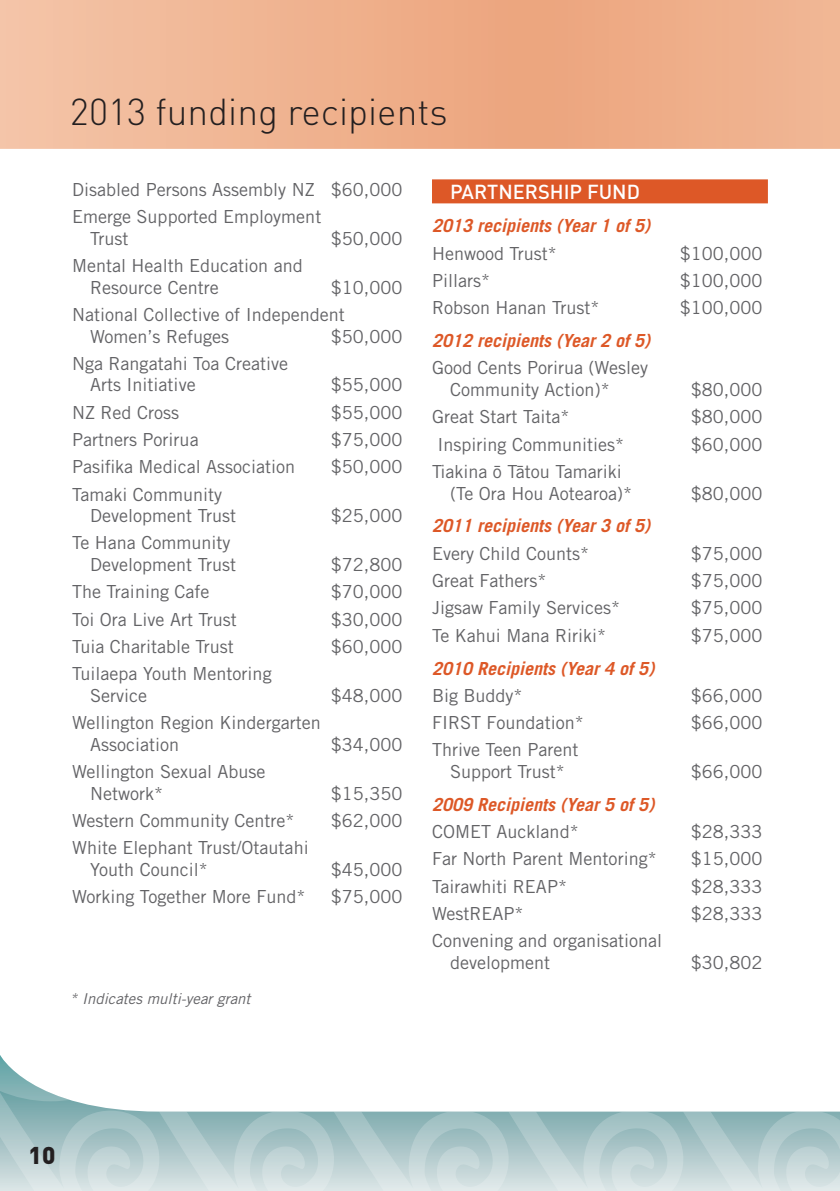
<style>
.page{position:relative;width:840px;height:1191px;background:#fff}
.page>*{position:absolute;margin:0;border:0;box-sizing:border-box;transform-origin:0 0}
.t1{font:300 37px "DIN";color:#231f20}
.t2{font:900 24px "DIN";color:#231f20}
.t3{font:500 20px "DIN";color:#fff}
.t4{font:18px/21.6px "Trade Gothic LT Pro";color:#636366}
.t5{font:italic 700 18px "Trade Gothic LT Pro";color:#dd5827}
.t6{font:italic 15px "Trade Gothic Maori";color:#636366}
</style>
<div class="page">
<svg style="left:0;top:0;width:839px;height:204px"></svg>
<svg style="left:0;top:1055px;width:839px;height:136px"></svg>
<div style="left:432px;top:179px;width:335px;height:24px;background:#dd5827"></div>
<h1 class="t1" style="left:70px;top:89px;width:379px">2013 funding recipients</h1>
<p class="t4" style="left:72px;top:176px;width:331px;line-height:27.2px">Disabled Persons Assembly NZ $60,000<br>Emerge Supported Employment</p>
<p class="t4" style="left:90px;top:227px;width:40px">Trust</p>
<p class="t4" style="left:331px;top:227px;width:73px">$50,000</p>
<p class="t4" style="left:90px;top:255px;width:214px;text-indent:-18px">Mental Health Education and<br>Resource Centre</p>
<p class="t4" style="left:72px;top:273px;width:331px;line-height:27.2px;text-indent:259px">$10,000<br>National Collective of Independent</p>
<p class="t4" style="left:90px;top:325px;width:140px">Women’s Refuges</p>
<p class="t4" style="left:331px;top:325px;width:73px">$50,000</p>
<p class="t4" style="left:90px;top:352px;width:199px;text-indent:-18px">Nga Rangatahi Toa Creative<br>Arts Initiative</p>
<p class="t4" style="left:331px;top:374px;width:73px">$55,000</p>
<p class="t4" style="left:72px;top:401px;width:108px">NZ Red Cross</p>
<p class="t4" style="left:331px;top:401px;width:73px">$55,000</p>
<p class="t4" style="left:72px;top:428px;width:128px">Partners Porirua</p>
<p class="t4" style="left:331px;top:428px;width:73px">$75,000</p>
<p class="t4" style="left:72px;top:456px;width:224px">Pasifika Medical Association</p>
<p class="t4" style="left:331px;top:456px;width:73px">$50,000</p>
<p class="t4" style="left:90px;top:483px;width:147px;text-indent:-18px">Tamaki Community<br>Development Trust</p>
<p class="t4" style="left:331px;top:505px;width:73px">$25,000</p>
<p class="t4" style="left:90px;top:532px;width:147px;text-indent:-18px">Te Hana Community<br>Development Trust</p>
<p class="t4" style="left:331px;top:553px;width:73px">$72,800</p>
<p class="t4" style="left:72px;top:581px;width:139px">The Training Cafe</p>
<p class="t4" style="left:331px;top:581px;width:73px">$70,000</p>
<p class="t4" style="left:72px;top:608px;width:166px">Toi Ora Live Art Trust</p>
<p class="t4" style="left:331px;top:608px;width:73px">$30,000</p>
<p class="t4" style="left:72px;top:635px;width:163px">Tuia Charitable Trust</p>
<p class="t4" style="left:331px;top:635px;width:73px">$60,000</p>
<p class="t4" style="left:90px;top:663px;width:183px;text-indent:-18px">Tuilaepa Youth Mentoring<br>Service</p>
<p class="t4" style="left:331px;top:684px;width:73px">$48,000</p>
<p class="t4" style="left:90px;top:711px;width:232px;text-indent:-18px">Wellington Region Kindergarten<br>Association</p>
<p class="t4" style="left:90px;top:760px;width:177px;text-indent:-18px">Wellington Sexual Abuse<br>Network*</p>
<p class="t4" style="left:331px;top:733px;width:73px">$34,000</p>
<p class="t4" style="left:331px;top:782px;width:73px">$15,350</p>
<p class="t4" style="left:72px;top:809px;width:224px">Western Community Centre*</p>
<p class="t4" style="left:331px;top:809px;width:73px">$62,000</p>
<p class="t4" style="left:90px;top:836px;width:220px;text-indent:-18px">White Elephant Trust/Otautahi<br>Youth Council*</p>
<p class="t4" style="left:331px;top:858px;width:73px">$45,000</p>
<p class="t4" style="left:72px;top:885px;width:235px">Working Together More Fund*</p>
<p class="t4" style="left:331px;top:885px;width:73px">$75,000</p>
<p class="t6" style="left:70px;top:990px;width:182px">* Indicates multi-year grant</p>
<p class="t3" style="left:450px;top:179px;width:191px">PARTNERSH IP FUND</p>
<p class="t5" style="left:432px;top:215px;width:220px">2013 recipients (Year 1 of 5)</p>
<p class="t4" style="left:432px;top:242px;width:126px">Henwood Trust*</p>
<p class="t4" style="left:679px;top:242px;width:84px">$100,000</p>
<p class="t4" style="left:432px;top:269px;width:59px">Pillars*</p>
<p class="t4" style="left:679px;top:269px;width:84px">$100,000</p>
<p class="t4" style="left:432px;top:297px;width:169px">Robson Hanan Trust*</p>
<p class="t4" style="left:679px;top:297px;width:84px">$100,000</p>
<p class="t5" style="left:432px;top:330px;width:220px">2012 recipients (Year 2 of 5)</p>
<p class="t4" style="left:450px;top:357px;width:199px;text-indent:-18px">Good Cents Porirua (Wesley<br>Community Action)*</p>
<p class="t4" style="left:690px;top:378px;width:73px">$80,000</p>
<p class="t4" style="left:432px;top:406px;width:139px">Great Start Taita*</p>
<p class="t4" style="left:690px;top:406px;width:73px">$80,000</p>
<p class="t4" style="left:437px;top:433px;width:188px">Inspiring Communities*</p>
<p class="t4" style="left:690px;top:433px;width:73px">$60,000</p>
<p class="t4" style="left:450px;top:460px;width:183px;text-indent:-18px">Tiakina ō Tātou Tamariki (Te Ora Hou Aotearoa)*</p>
<p class="t4" style="left:690px;top:482px;width:73px">$80,000</p>
<p class="t5" style="left:432px;top:515px;width:220px">2011 recipients (Year 3 of 5)</p>
<p class="t4" style="left:432px;top:542px;width:158px">Every Child Counts*</p>
<p class="t4" style="left:690px;top:542px;width:73px">$75,000</p>
<p class="t4" style="left:432px;top:569px;width:116px">Great Fathers*</p>
<p class="t4" style="left:690px;top:569px;width:73px">$75,000</p>
<p class="t4" style="left:432px;top:597px;width:189px">Jigsaw Family Services*</p>
<p class="t4" style="left:690px;top:597px;width:73px">$75,000</p>
<p class="t4" style="left:432px;top:624px;width:175px">Te Kahui Mana Ririki*</p>
<p class="t4" style="left:690px;top:624px;width:73px">$75,000</p>
<p class="t5" style="left:432px;top:657px;width:224px">2010 Recipients (Year 4 of 5)</p>
<p class="t4" style="left:432px;top:684px;width:92px">Big Buddy*</p>
<p class="t4" style="left:690px;top:684px;width:73px">$66,000</p>
<p class="t4" style="left:432px;top:711px;width:153px">FIRST Foundation*</p>
<p class="t4" style="left:690px;top:711px;width:73px">$66,000</p>
<p class="t4" style="left:432px;top:739px;width:148px;text-align:center">Thrive Teen Parent<br>Support Trust*</p>
<p class="t4" style="left:690px;top:760px;width:73px">$66,000</p>
<p class="t5" style="left:432px;top:793px;width:224px">2009 Recipients (Year 5 of 5)</p>
<p class="t4" style="left:432px;top:820px;width:148px">COMET Auckland*</p>
<p class="t4" style="left:690px;top:820px;width:73px">$28,333</p>
<p class="t4" style="left:432px;top:848px;width:226px">Far North Parent Mentoring*</p>
<p class="t4" style="left:690px;top:848px;width:73px">$15,000</p>
<p class="t4" style="left:432px;top:875px;width:136px">Tairawhiti REAP*</p>
<p class="t4" style="left:690px;top:875px;width:73px">$28,333</p>
<p class="t4" style="left:432px;top:902px;width:93px">WestREAP*</p>
<p class="t4" style="left:690px;top:902px;width:73px">$28,333</p>
<p class="t4" style="left:450px;top:930px;width:214px;text-indent:-18px">Convening and organisational development</p>
<p class="t4" style="left:690px;top:951px;width:73px">$30,802</p>
<h2 class="t2" style="left:29px;top:1139px;width:28px">10</h2>
</div>
